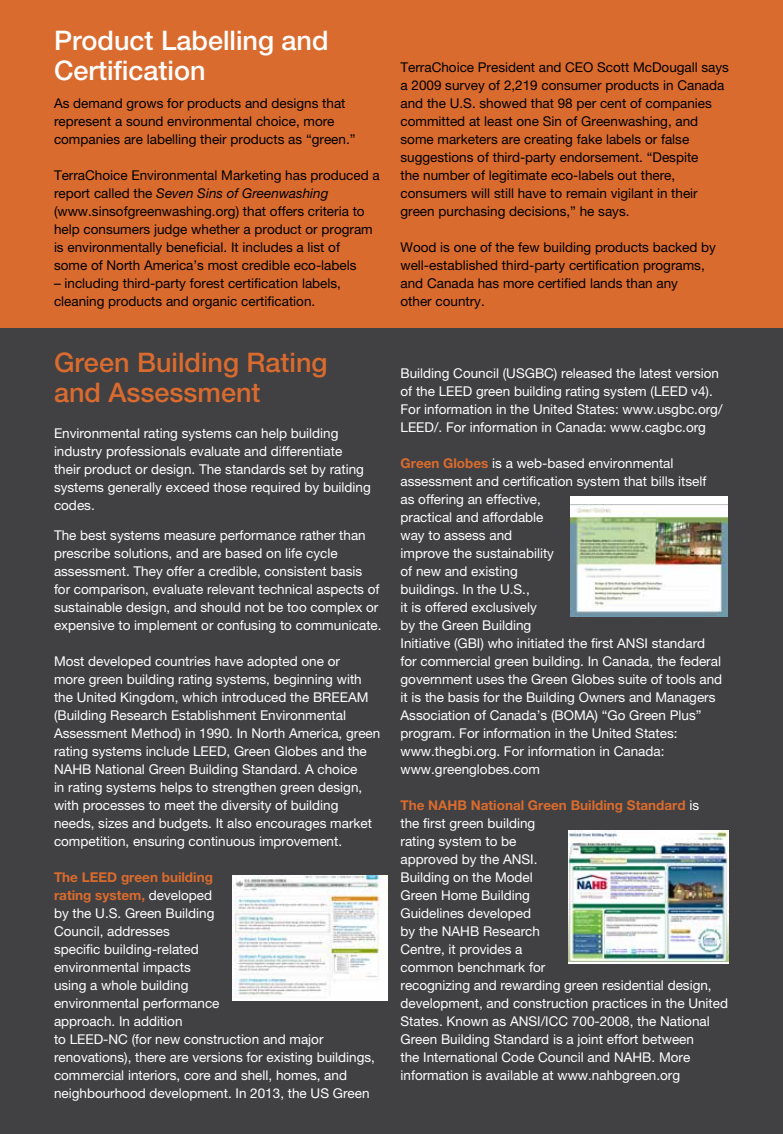
<style>
.page{position:relative;width:783px;height:1134px;background:#fff}
.page>*{position:absolute;margin:0;border:0;box-sizing:border-box;transform-origin:0 0}
.t1{font:500 27px/30px "Helvetica Neue LT Pro";color:#da6b2e}
.t2{font:500 27px/30px "Helvetica Neue LT Pro";color:#fff}
.t3{font:13.5px/18px "Helvetica Neue LT Pro";color:#fff}
.t4{font:13.5px/18px "Helvetica Neue LT Pro";color:#000}
.s1{font-style:italic}
.s2{font-weight:700;color:#da6b2e}
</style>
<div class="page">
<div style="left:0;top:327px;width:783px;height:807px;background:#414042"></div>
<div style="left:0;top:0;width:783px;height:327px;background:#da6b2e"></div>
<img style="left:233px;top:876px;width:155px;height:125px">
<div style="left:570px;top:496px;width:158px;height:120px;background:#fff"></div>
<img style="left:570px;top:504px;width:158px;height:112px">
<div style="left:568px;top:831px;width:161px;height:133px;background:linear-gradient(to right,#aeb5a0,#a8b99f)"></div>
<img style="left:568px;top:831px;width:160px;height:130px">
<h1 class="t2" style="left:54px;top:25px;width:276px">Product Labelling and<br>Certification</h1>
<p class="t4" style="left:54px;top:94px;width:303px">As demand grows for products and designs that represent a sound environmental choice, more companies are labelling their products as “green.”</p>
<p class="t4" style="left:54px;top:166px;width:327px">TerraChoice Environmental Marketing has produced a report called the <span class="s1">Seven Sins of Greenwashing </span>(www.sinsofgreenwashing.org) that offers criteria to help consumers judge whether a product or program is environmentally beneficial. It includes a list of<br>some of North America’s most credible eco-labels</p>
<p class="t4" style="left:54px;top:274px;width:289px">– including third-party forest certification labels, cleaning products and organic certification.</p>
<h1 class="t1" style="left:54px;top:348px;width:275px">Green Building Rating and Assessment</h1>
<p class="t3" style="left:54px;top:424px;width:318px">Environmental rating systems can help building industry professionals evaluate and differentiate their product or design. The standards set by rating systems generally exceed those required by building codes.</p>
<p class="t3" style="left:54px;top:526px;width:329px">The best systems measure performance rather than prescribe solutions, and are based on life cycle assessment. They offer a credible, consistent basis for comparison, evaluate relevant technical aspects of sustainable design, and should not be too complex or expensive to implement or confusing to communicate.</p>
<p class="t3" style="left:54px;top:652px;width:328px">Most developed countries have adopted one or<br>more green building rating systems, beginning with the United Kingdom, which introduced the BREEAM (Building Research Establishment Environmental Assessment Method) in 1990. In North America, green rating systems include LEED, Green Globes and the NAHB National Green Building Standard. A choice<br>in rating systems helps to strengthen green design, with processes to meet the diversity of building needs, sizes and budgets. It also encourages market competition, ensuring continuous improvement.</p>
<p class="t3" style="left:54px;top:868px;width:323px"><span class="s2">The LEED green building<br>rating system,</span> developed<br>by the U.S. Green Building<br>Council, addresses<br>specific building-related<br>environmental impacts<br>using a whole building<br>environmental performance<br>approach. In addition<br>to LEED-NC (for new construction and major renovations), there are versions for existing buildings, commercial interiors, core and shell, homes, and neighbourhood development. In 2013, the US Green</p>
<p class="t4" style="left:401px;top:58px;width:330px">TerraChoice President and CEO Scott McDougall says a 2009 survey of 2,219 consumer products in Canada and the U.S. showed that 98 per cent of companies committed at least one Sin of Greenwashing, and some marketers are creating fake labels or false suggestions of third-party endorsement. “Despite<br>the number of legitimate eco-labels out there, consumers will still have to remain vigilant in their green purchasing decisions,” he says.</p>
<p class="t4" style="left:401px;top:238px;width:317px">Wood is one of the few building products backed by well-established third-party certification programs, and Canada has more certified lands than any<br>other country.</p>
<p class="t3" style="left:401px;top:364px;width:324px">Building Council (USGBC) released the latest version of the LEED green building rating system (LEED v4).<br>For information in the United States: www.usgbc.org/ LEED/. For information in Canada: www.cagbc.org</p>
<p class="t3" style="left:401px;top:454px;width:323px"><span class="s2">Green Globes</span> is a web-based environmental assessment and certification system that bills itself as offering an effective,<br>practical and affordable<br>way to assess and<br>improve the sustainability<br>of new and existing<br>buildings. In the U.S.,<br>it is offered exclusively<br>by the Green Building<br>Initiative (GBI) who initiated the first ANSI standard for commercial green building. In Canada, the federal government uses the Green Globes suite of tools and it is the basis for the Building Owners and Managers Association of Canada’s (BOMA) “Go Green Plus” program. For information in the United States: www.thegbi.org. For information in Canada: www.greenglobes.com</p>
<p class="t3" style="left:401px;top:796px;width:329px"><span class="s2">The NAHB National Green Building Standard</span> is<br>the first green building<br>rating system to be<br>approved by the ANSI.<br>Building on the Model<br>Green Home Building<br>Guidelines developed<br>by the NAHB Research<br>Centre, it provides a<br>common benchmark for<br>recognizing and rewarding green residential design, development, and construction practices in the United States. Known as ANSI/ICC 700-2008, the National Green Building Standard is a joint effort between<br>the International Code Council and NAHB. More information is available at www.nahbgreen.org</p>
</div>
